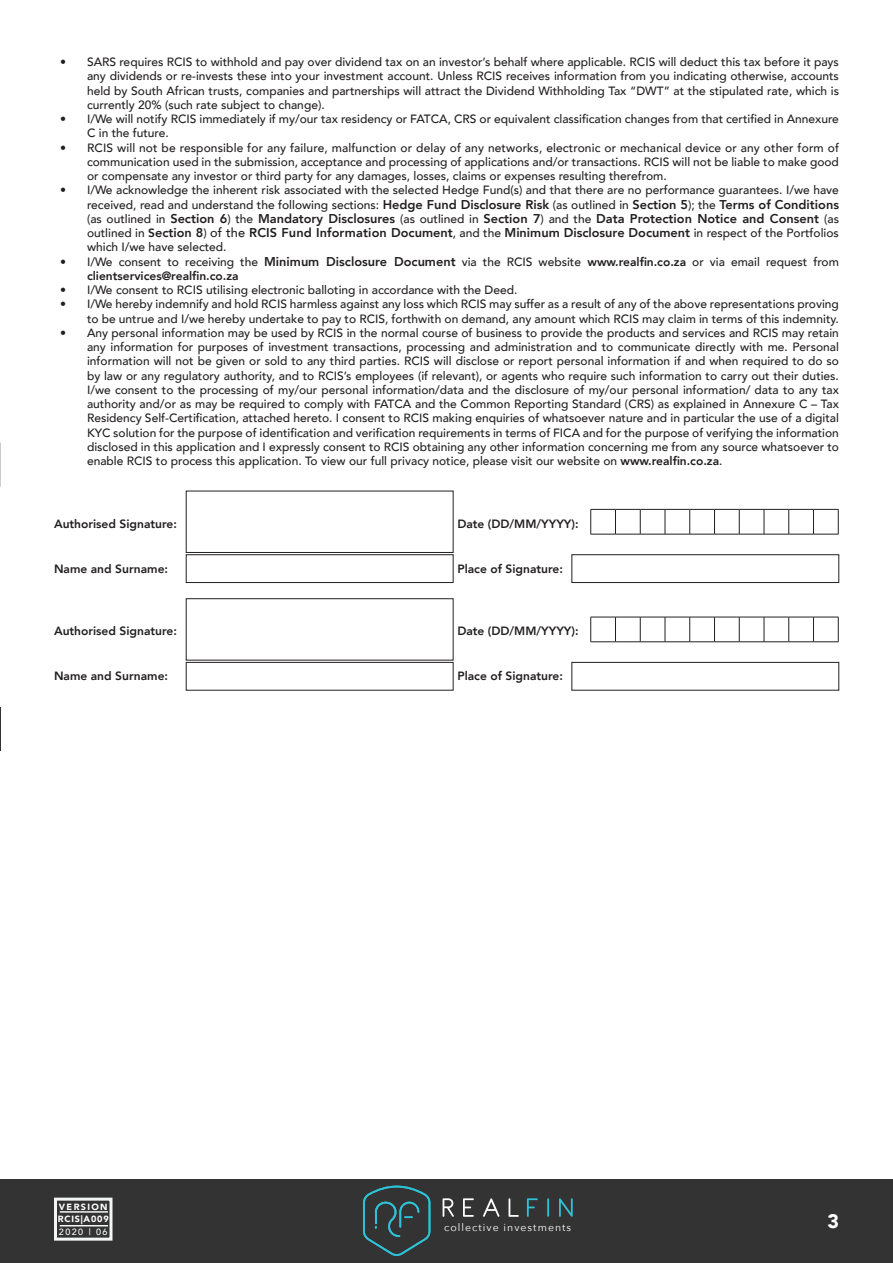
<style>
.page{position:relative;width:893px;height:1263px;background:#fff}
.page>*{position:absolute;margin:0;border:0;box-sizing:border-box;transform-origin:0 0}
.t1{font:900 19.5px "Avenir";color:#fff}
.t2{font:800 12.75px/14.2px "Avenir";color:#231f20}
.t3{font:500 12px/14.2px "Avenir";color:#231f20;text-align:justify}
.t4{font:800 12px "Avenir";color:#231f20}
.t5{font:10.5px "Avenir Next";letter-spacing:.1em;color:#fff}
.t6{font:900 9px/12px "Avenir";letter-spacing:.12em;color:#fff}
.t7{font:500 9px "Avenir";letter-spacing:.16em;color:#fff}
.s1{font-weight:800;font-size:12.75px}
.s2{font-weight:500;font-size:12px}
.s3{font-size:12px}
.s4{font-weight:500}
.s5{font-weight:800}
</style>
<div class="page">
<div style="left:0;top:1179px;width:893px;height:84px;background:#323332"></div>
<svg style="left:363px;top:1185px;width:67px;height:71px"></svg>
<svg style="left:443px;top:1198px;width:11px;height:19px"></svg>
<svg style="left:463px;top:1198px;width:11px;height:19px"></svg>
<svg style="left:483px;top:1198px;width:16px;height:19px"></svg>
<svg style="left:509px;top:1198px;width:10px;height:19px"></svg>
<svg style="left:527px;top:1198px;width:11px;height:19px"></svg>
<svg style="left:547px;top:1198px;width:2px;height:19px"></svg>
<svg style="left:559px;top:1198px;width:14px;height:19px"></svg>
<div style="left:54px;top:1197px;width:59px;height:43px;border:3px solid #f4f5f6"></div>
<hr style="left:60px;top:1225px;width:48px;height:1px;background:#f4f5f6">
<hr style="left:60px;top:1211px;width:48px;height:2px;background:#f4f5f6">
<hr style="left:0;top:707px;width:1px;height:43px;background:#323332">
<svg style="left:590px;top:509px;width:249px;height:26px"></svg>
<div style="left:186px;top:491px;width:267px;height:62px;border:1px solid #231f20"></div>
<div style="left:186px;top:554px;width:267px;height:29px;border:1px solid #231f20"></div>
<div style="left:572px;top:554px;width:267px;height:29px;border:1px solid #231f20"></div>
<svg style="left:590px;top:617px;width:249px;height:25px"></svg>
<div style="left:186px;top:598px;width:267px;height:62px;border:1px solid #231f20"></div>
<div style="left:186px;top:662px;width:267px;height:28px;border:1px solid #231f20"></div>
<div style="left:572px;top:662px;width:267px;height:28px;border:1px solid #231f20"></div>
<p class="t3" style="left:87px;top:54px;width:753px;text-indent:-27px">• SARS requires RCIS to withhold and pay over dividend tax on an investor’s behalf where applicable. RCIS will deduct this tax before it pays any dividends or re-invests these into your investment account. Unless RCIS receives information from you indicating otherwise, accounts held by South African trusts, companies and partnerships will attract the Dividend Withholding Tax “DWT” at the stipulated rate, which is currently 20% (such rate subject to change).</p>
<p class="t3" style="left:87px;top:111px;width:753px;text-indent:-27px">• I/We will notify RCIS immediately if my/our tax residency or FATCA, CRS or equivalent classification changes from that certified in Annexure<br>C in the future.</p>
<p class="t3" style="left:87px;top:140px;width:753px;text-indent:-27px">• RCIS will not be responsible for any failure, malfunction or delay of any networks, electronic or mechanical device or any other form of communication used in the submission, acceptance and processing of applications and/or transactions. RCIS will not be liable to make good or compensate any investor or third party for any damages, losses, claims or expenses resulting therefrom.</p>
<p class="t3" style="left:60px;top:182px;width:780px;text-align:right">• I/We acknowledge the inherent risk associated with the selected Hedge Fund(s) and that there are no performance guarantees. I/we have received, read and understand the following sections: <span class="s1">Hedge Fund Disclosure Risk</span> (as outlined in <span class="s1">Section 5</span>); the <span class="s1">Terms of Conditions</span></p>
<p class="t2" style="left:87px;top:211px;width:753px"><span class="s2">(as outlined in</span> Section 6<span class="s2">) the</span> Mandatory Disclosures <span class="s2">(as outlined in</span> Section 7<span class="s2">) and the</span> Data Protection Notice and Consent <span class="s2">(as outlined in</span> <span class="s3">S</span>ection 8<span class="s2">)</span> <span class="s4">of the</span> RCIS Fund Information Document<span class="s2">, and the</span> Minimum Disclosure Document <span class="s2">in respect of the Portfolios</span></p>
<p class="t3" style="left:87px;top:239px;width:141px">which I/we have selected.</p>
<p class="t3" style="left:87px;top:254px;width:753px;text-indent:-27px">• I/We consent to receiving the <span class="s1">Minimum Disclosure Document</span> via the RCIS website <span class="s5">www.realfin.co.za</span> or via email request from <span class="s5">clientservices@realfin.co.za</span></p>
<p class="t3" style="left:60px;top:282px;width:459px">• I/We consent to RCIS utilising electronic balloting in accordance with the Deed.</p>
<p class="t3" style="left:60px;top:296px;width:780px;text-align:right">• I/We hereby indemnify and hold RCIS harmless against any loss which RCIS may suffer as a result of any of the above representations proving to be untrue and I/we hereby undertake to pay to RCIS, forthwith on demand, any amount which RCIS may claim in terms of this indemnity.</p>
<p class="t3" style="left:87px;top:325px;width:753px;text-indent:-27px">• Any personal information may be used by RCIS in the normal course of business to provide the products and services and RCIS may retain any information for purposes of investment transactions, processing and administration and to communicate directly with me. Personal information will not be given or sold to any third parties. RCIS will disclose or report personal information if and when required to do so by law or any regulatory authority, and to RCIS’s employees (if relevant), or agents who require such information to carry out their duties.<br>I/we consent to the processing of my/our personal information/data and the disclosure of my/our personal information/ data to any tax authority and/or as may be required to comply with FATCA and the Common Reporting Standard (CRS) as explained in Annexure C – Tax Residency Self-Certification, attached hereto. I consent to RCIS making enquiries of whatsoever nature and in particular the use of a digital KYC solution for the purpose of identification and verification requirements in terms of FICA and for the purpose of verifying the information disclosed in this application and I expressly consent to RCIS obtaining any other information concerning me from any source whatsoever to enable RCIS to process this application. To view our full privacy notice, please visit our website on <span class="s5">www.realfin.co.za</span>.</p>
<p class="t4" style="left:54px;top:514px;width:124px">Authorised Signature:</p>
<p class="t4" style="left:457px;top:514px;width:123px">Date (DD/MM/YYYY):</p>
<p class="t4" style="left:54px;top:559px;width:116px">Name and Surname:</p>
<p class="t4" style="left:457px;top:559px;width:107px">Place of Signature:</p>
<p class="t4" style="left:54px;top:622px;width:124px">Authorised Signature:</p>
<p class="t4" style="left:457px;top:622px;width:123px">Date (DD/MM/YYYY):</p>
<p class="t4" style="left:54px;top:667px;width:116px">Name and Surname:</p>
<p class="t4" style="left:457px;top:667px;width:107px">Place of Signature:</p>
<p class="t6" style="left:58px;top:1200px;width:52px">VERSION<br>RCIS|A009</p>
<p class="t7" style="left:59px;top:1224px;width:50px">2020 | 06</p>
<p class="t5" style="left:444px;top:1219px;width:129px">collective investments</p>
<h1 class="t1" style="left:827px;top:1205px;width:13px">3</h1>
</div>
